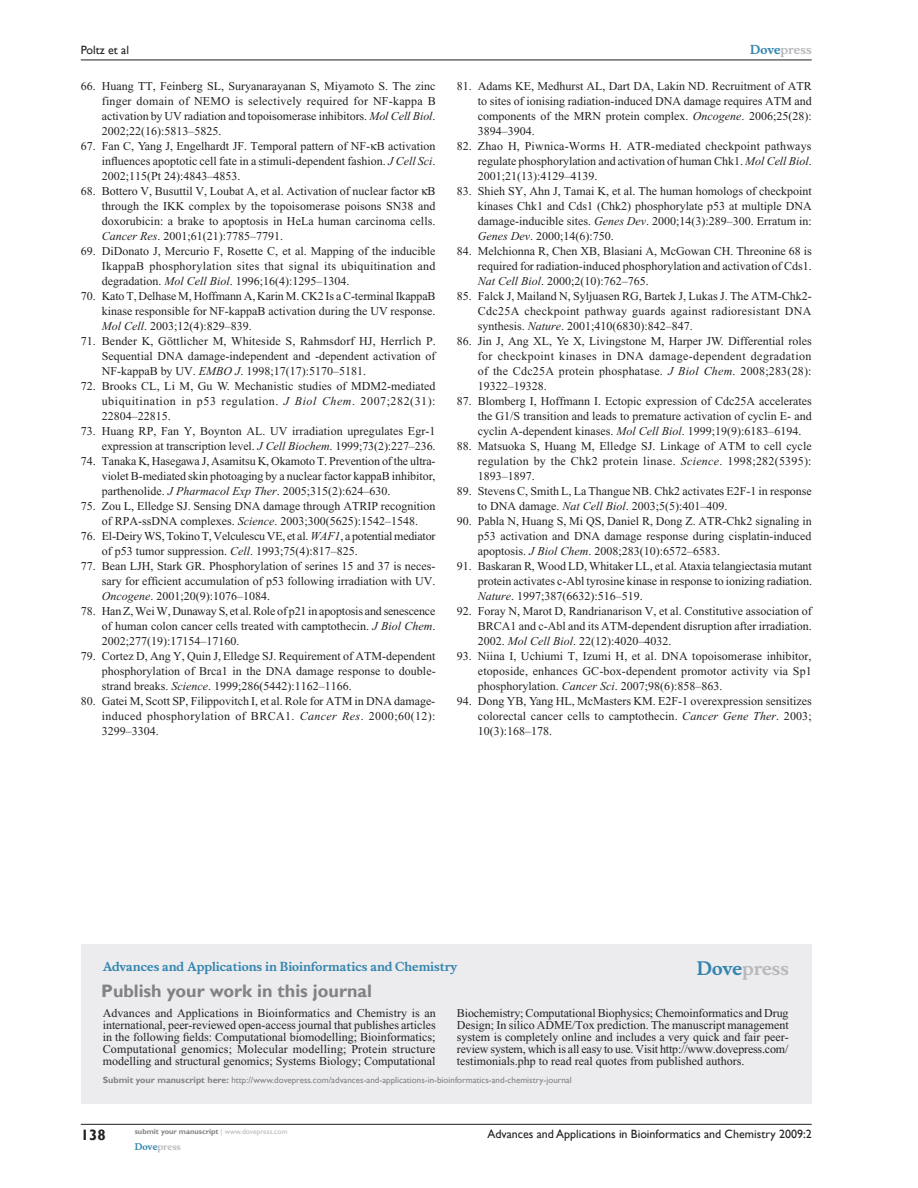
<style>
.page{position:relative;width:918px;height:1188px;background:#fff}
.page>*{position:absolute;margin:0;border:0;box-sizing:border-box;transform-origin:0 0}
.t1{font:700 18px "Gill Sans";color:#808285}
.t2{font:700 18px "Musee";color:#b8b9bc}
.t3{font:700 15px "Gill Sans";color:#231f20}
.t4{font:12px/15px "Times New Roman";color:#231f20;text-align:justify}
.t5{font:12px "Gill Sans";color:#231f20}
.t6{font:700 12px "Musee";color:#3485ae}
.t7{font:700 12px "Musee";color:#b8b9bc}
.t8{font:9px "Gill Sans";color:#808285}
.t9{font:700 9px "Musee";color:#b8b9bc}
.t10{font:700 7.5px "Gill Sans";color:#808285}
.s1{color:#3485ae}
.s2{font-style:italic}
.s3{font-weight:700}
.s4{font-weight:400;color:#b8b9bc}
</style>
<div class="page">
<div style="left:81px;top:944px;width:731px;height:159px;background:#ececee"></div>
<hr style="left:81px;top:1124px;width:731px;height:1px;background:#231f20">
<hr style="left:81px;top:60px;width:731px;height:1px;background:#231f20">
<p class="t5" style="left:81px;top:43px;width:50px">Poltz et al</p>
<p class="t7" style="left:750px;top:43px;width:63px"><span class="s1">Dove</span>press</p>
<p class="t4" style="left:102px;top:79px;width:335px;text-indent:-21px">66. Huang TT, Feinberg SL, Suryanarayanan S, Miyamoto S. The zinc finger domain of NEMO is selectively required for NF-kappa B activation by UV radiation and topoisomerase inhibitors. <span class="s2">Mol Cell Biol</span>.<br>2002;22(16):5813–5825.</p>
<p class="t4" style="left:102px;top:139px;width:335px;text-indent:-21px">67. Fan C, Yang J, Engelhardt JF. Temporal pattern of NF- B activation influences apoptotic cell fate in a stimuli-dependent fashion. <span class="s2">J Cell Sci</span>.<br>2002;115(Pt 24):4843–4853.</p>
<p class="t4" style="left:102px;top:184px;width:335px;text-indent:-21px">68. Bottero V, Busuttil V, Loubat A, et al. Activation of nuclear factor B through the IKK complex by the topoisomerase poisons SN38 and doxorubicin: a brake to apoptosis in HeLa human carcinoma cells.<br><span class="s2">Cancer Res</span>. 2001;61(21):7785–7791.</p>
<p class="t4" style="left:102px;top:244px;width:335px;text-indent:-21px">69. DiDonato J, Mercurio F, Rosette C, et al. Mapping of the inducible IkappaB phosphorylation sites that signal its ubiquitination and degradation. <span class="s2">Mol Cell Biol</span>. 1996;16(4):1295–1304.</p>
<p class="t4" style="left:102px;top:289px;width:335px;text-indent:-21px">70. Kato T, Delhase M, Hoffmann A, Karin M. CK2 Is a C-terminal IkappaB kinase responsible for NF-kappaB activation during the UV response.<br><span class="s2">Mol Cell</span>. 2003;12(4):829–839.</p>
<p class="t4" style="left:102px;top:334px;width:336px;text-indent:-21px">71. Bender K, Göttlicher M, Whiteside S, Rahmsdorf HJ, Herrlich P.<br>Sequential DNA damage-independent and -dependent activation of NF-kappaB by UV. <span class="s2">EMBO J</span>. 1998;17(17):5170–5181.</p>
<p class="t4" style="left:102px;top:379px;width:335px;text-indent:-21px">72. Brooks CL, Li M, Gu W. Mechanistic studies of MDM2-mediated ubiquitination in p53 regulation. <span class="s2">J Biol Chem</span>. 2007;282(31):<br>22804–22815.</p>
<p class="t4" style="left:81px;top:424px;width:356px;text-align:right">73. Huang RP, Fan Y, Boynton AL. UV irradiation upregulates Egr-1 expression at transcription level. <span class="s2">J Cell Biochem</span>. 1999;73(2):227–236.</p>
<p class="t4" style="left:102px;top:454px;width:335px;text-indent:-21px">74. Tanaka K, Hasegawa J, Asamitsu K, Okamoto T. Prevention of the ultra&shy;violet B-mediated skin photoaging by a nuclear factor kappaB inhibitor, parthenolide. <span class="s2">J Pharmacol Exp Ther</span>. 2005;315(2):624–630.</p>
<p class="t4" style="left:81px;top:499px;width:356px;text-align:center">75. Zou L, Elledge SJ. Sensing DNA damage through ATRIP recognition of RPA-ssDNA complexes. <span class="s2">Science</span>. 2003;300(5625):1542–1548.</p>
<p class="t4" style="left:102px;top:529px;width:335px;text-indent:-21px">76. El-Deiry WS, Tokino T, Velculescu VE, et al. <span class="s2">WAF1</span>, a potential mediator of p53 tumor suppression. <span class="s2">Cell</span>. 1993;75(4):817–825.</p>
<p class="t4" style="left:102px;top:559px;width:335px;text-indent:-21px">77. Bean LJH, Stark GR. Phosphorylation of serines 15 and 37 is neces&shy;sary for efficient accumulation of p53 following irradiation with UV.<br><span class="s2">Oncogene</span>. 2001;20(9):1076–1084.</p>
<p class="t4" style="left:102px;top:604px;width:335px;text-indent:-21px">78. Han Z, Wei W, Dunaway S, et al. Role of p21 in apoptosis and senescence of human colon cancer cells treated with camptothecin. <span class="s2">J Biol Chem</span>.<br>2002;277(19):17154–17160.</p>
<p class="t4" style="left:102px;top:649px;width:335px;text-indent:-21px">79. Cortez D, Ang Y, Quin J, Elledge SJ. Requirement of ATM-dependent phosphorylation of Brca1 in the DNA damage response to double&shy;strand breaks. <span class="s2">Science</span>. 1999;286(5442):1162–1166.</p>
<p class="t4" style="left:102px;top:694px;width:335px;text-indent:-21px">80. Gatei M, Scott SP, Filippovitch I, et al. Role for ATM in DNA damage&shy;induced phosphorylation of BRCA1. <span class="s2">Cancer Res</span>. 2000;60(12):<br>3299–3304.</p>
<p class="t4" style="left:478px;top:79px;width:335px;text-indent:-21px">81. Adams KE, Medhurst AL, Dart DA, Lakin ND. Recruitment of ATR to sites of ionising radiation-induced DNA damage requires ATM and components of the MRN protein complex. <span class="s2">Oncogene</span>. 2006;25(28):<br>3894–3904.</p>
<p class="t4" style="left:478px;top:139px;width:335px;text-indent:-21px">82. Zhao H, Piwnica-Worms H. ATR-mediated checkpoint pathways regulate phosphorylation and activation of human Chk1. <span class="s2">Mol Cell Biol</span>.<br>2001;21(13):4129–4139.</p>
<p class="t4" style="left:478px;top:184px;width:335px;text-indent:-21px">83. Shieh SY, Ahn J, Tamai K, et al. The human homologs of checkpoint kinases Chk1 and Cds1 (Chk2) phosphorylate p53 at multiple DNA damage-inducible sites. <span class="s2">Genes Dev</span>. 2000;14(3):289–300. Erratum in:<br><span class="s2">Genes Dev</span>. 2000;14(6):750.</p>
<p class="t4" style="left:478px;top:244px;width:335px;text-indent:-21px">84. Melchionna R, Chen XB, Blasiani A, McGowan CH. Threonine 68 is required for radiation-induced phosphorylation and activation of Cds1.<br><span class="s2">Nat Cell Biol</span>. 2000;2(10):762–765.</p>
<p class="t4" style="left:478px;top:289px;width:335px;text-indent:-21px">85. Falck J, Mailand N, Syljuasen RG, Bartek J, Lukas J. The ATM-Chk2- Cdc25A checkpoint pathway guards against radioresistant DNA synthesis. <span class="s2">Nature</span>. 2001;410(6830):842–847.</p>
<p class="t4" style="left:478px;top:334px;width:335px;text-indent:-21px">86. Jin J, Ang XL, Ye X, Livingstone M, Harper JW. Differential roles for checkpoint kinases in DNA damage-dependent degradation of the Cdc25A protein phosphatase. <span class="s2">J Biol Chem</span>. 2008;283(28):<br>19322–19328.</p>
<p class="t4" style="left:478px;top:394px;width:335px;text-indent:-21px">87. Blomberg I, Hoffmann I. Ectopic expression of Cdc25A accelerates the G1/S transition and leads to premature activation of cyclin E- and cyclin A-dependent kinases. <span class="s2">Mol Cell Biol</span>. 1999;19(9):6183–6194.</p>
<p class="t4" style="left:478px;top:439px;width:335px;text-indent:-21px">88. Matsuoka S, Huang M, Elledge SJ. Linkage of ATM to cell cycle regulation by the Chk2 protein linase. <span class="s2">Science</span>. 1998;282(5395):<br>1893–1897.</p>
<p class="t4" style="left:478px;top:484px;width:336px;text-indent:-21px">89. Stevens C, Smith L, La Thangue NB. Chk2 activates E2F-1 in response to DNA damage. <span class="s2">Nat Cell Biol</span>. 2003;5(5):401–409.</p>
<p class="t4" style="left:478px;top:514px;width:335px;text-indent:-21px">90. Pabla N, Huang S, Mi QS, Daniel R, Dong Z. ATR-Chk2 signaling in p53 activation and DNA damage response during cisplatin-induced apoptosis. <span class="s2">J Biol Chem</span>. 2008;283(10):6572–6583.</p>
<p class="t4" style="left:478px;top:559px;width:336px;text-indent:-21px">91. Baskaran R, Wood LD, Whitaker LL, et al. Ataxia telangiectasia mutant protein activates c-Abl tyrosine kinase in response to ionizing radiation.<br><span class="s2">Nature</span>. 1997;387(6632):516–519.</p>
<p class="t4" style="left:478px;top:604px;width:335px;text-indent:-21px">92. Foray N, Marot D, Randrianarison V, et al. Constitutive association of BRCA1 and c-Abl and its ATM-dependent disruption after irradiation.<br>2002. <span class="s2">Mol Cell Biol</span>. 22(12):4020–4032.</p>
<p class="t4" style="left:478px;top:649px;width:336px;text-indent:-21px">93. Niina I, Uchiumi T, Izumi H, et al. DNA topoisomerase inhibitor, etoposide, enhances GC-box-dependent promotor activity via Sp1 phosphorylation. <span class="s2">Cancer Sci</span>. 2007;98(6):858–863.</p>
<p class="t4" style="left:478px;top:694px;width:335px;text-indent:-21px">94. Dong YB, Yang HL, McMasters KM. E2F-1 overexpression sensitizes colorectal cancer cells to camptothecin. <span class="s2">Cancer Gene Ther</span>. 2003; 10(3):168–178.</p>
<p class="t6" style="left:103px;top:959px;width:356px">Advances and Applications in Bioinformatics and Chemistry</p>
<h1 class="t1" style="left:101px;top:980px;width:272px">Publish your work in this journal</h1>
<h1 class="t2" style="left:697px;top:958px;width:94px"><span class="s1">Dove</span>press</h1>
<p class="t4" style="left:103px;top:1007px;width:334px;line-height:12px">Advances and Applications in Bioinformatics and Chemistry is an international, peer-reviewed open-access journal that publishes articles in the following fields: Computational biomodelling; Bioinformatics; Computational genomics; Molecular modelling; Protein structure modelling and structural genomics; Systems Biology; Computational</p>
<p class="t4" style="left:457px;top:1007px;width:334px;line-height:12px">Biochemistry; Computational Biophysics; Chemoinformatics and Drug Design; In silico ADME/Tox prediction. The manuscript management system is completely online and includes a very quick and fair peer&shy;review system, which is all easy to use. Visit http://www.dovepress.com/ testimonials.php to read real quotes from published authors.</p>
<p class="t8" style="left:103px;top:1075px;width:470px"><span class="s3">Submit your manuscript here:</span> http://www.dovepress.com/advances-and-applications-in-bioinformatics-and-chemistry-journal</p>
<p class="t3" style="left:81px;top:1126px;width:26px">138</p>
<p class="t10" style="left:135px;top:1127px;width:154px">submit your manuscript <span class="s4">| www.dovepress.com</span></p>
<p class="t9" style="left:135px;top:1141px;width:48px"><span class="s1">Dove</span>press</p>
<p class="t5" style="left:487px;top:1127px;width:326px">Advances and Applications in Bioinformatics and Chemistry 2009:2</p>
</div>
